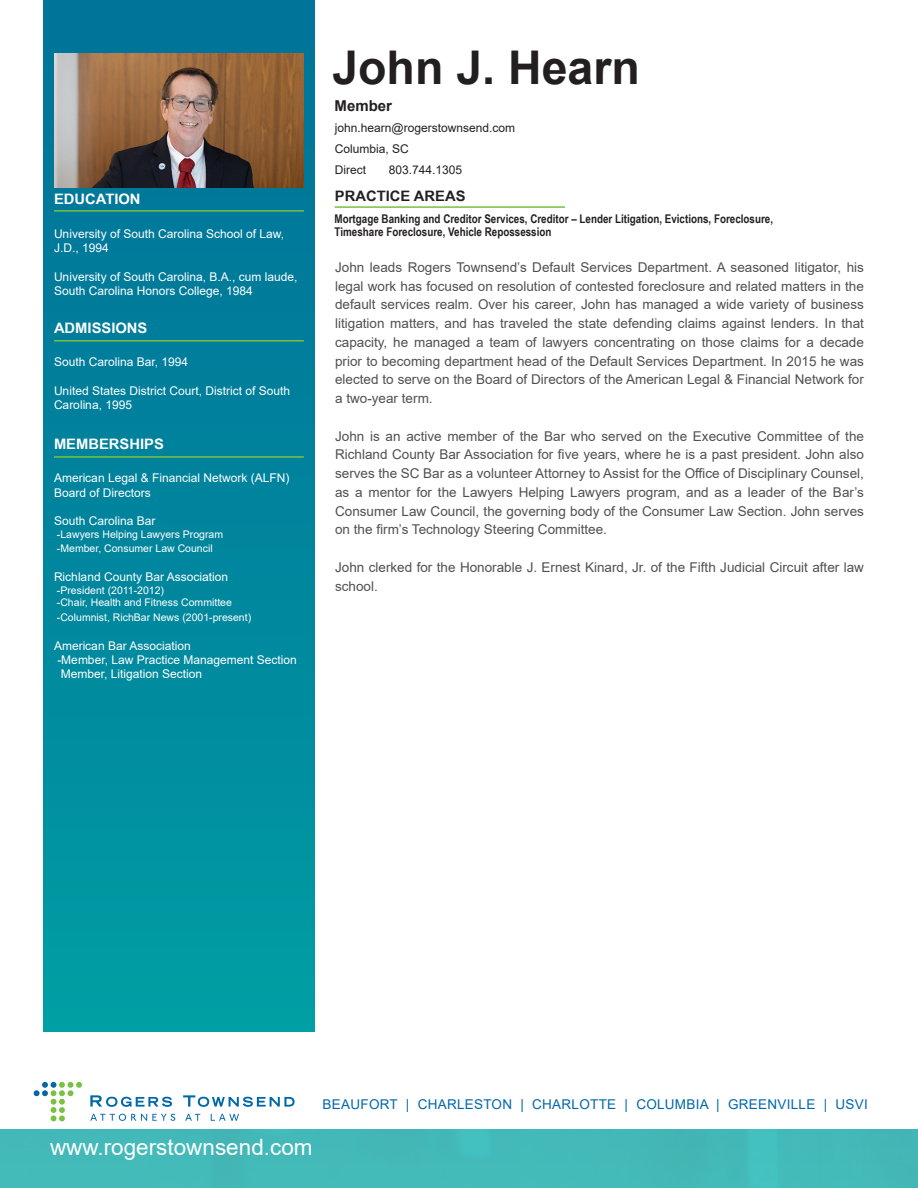
<style>
.page{position:relative;width:918px;height:1188px;background:#fff}
.page>*{position:absolute;margin:0;border:0;box-sizing:border-box;transform-origin:0 0}
.t1{font:700 46.5px "Arial";color:#231f20}
.t2{font:22.5px "Arial";color:#fff}
.t3{font:700 15px "Arial";color:#231f20}
.t4{font:700 14.4px "Arial Narrow";color:#fff;scale:1.25 1}
.t5{font:700 14.4px "Arial Narrow";color:#231f20;scale:1.25 1}
.t6{font:13.5px/18.8px "Arial";color:#505052;text-align:justify}
.t7{font:13.5px "Arial";letter-spacing:.02em;color:#0068a9}
.t8{font:12px/14.4px "Arial";color:#fff}
.t9{font:700 12px "Arial Narrow";color:#231f20}
.t10{font:12px "Arial";color:#231f20}
.t11{font:10.5px "Arial";color:#fff}
</style>
<div class="page">
<img style="left:43px;top:0;width:271px;height:1032px">
<img style="left:54px;top:53px;width:249px;height:134px">
<hr style="left:54px;top:210px;width:250px;height:2px;background:#79c142">
<hr style="left:335px;top:206px;width:230px;height:2px;background:#79c142">
<hr style="left:54px;top:340px;width:250px;height:2px;background:#79c142">
<hr style="left:54px;top:456px;width:250px;height:2px;background:#79c142">
<div style="left:0;top:1129px;width:918px;height:59px;background:#43bab9"></div>
<svg style="left:34px;top:1082px;width:48px;height:39px"></svg>
<svg style="left:90px;top:1095px;width:82px;height:12px"></svg>
<svg style="left:183px;top:1095px;width:112px;height:12px"></svg>
<svg style="left:90px;top:1114px;width:85px;height:7px"></svg>
<svg style="left:185px;top:1114px;width:15px;height:7px"></svg>
<svg style="left:211px;top:1114px;width:28px;height:7px"></svg>
<p class="t1" style="left:332px;top:35px;width:309px">John J. Hearn</p>
<p class="t3" style="left:335px;top:96px;width:59px">Member</p>
<p class="t10" style="left:335px;top:140px;width:76px">Columbia, SC</p>
<p class="t10" style="left:335px;top:120px;width:182px">john.hearn@rogerstownsend.com</p>
<p class="t10" style="left:335px;top:161px;width:33px">Direct</p>
<p class="t10" style="left:389px;top:161px;width:75px">803.744.1305</p>
<p class="t4" style="left:54px;top:188px;width:71px">EDUCATION</p>
<p class="t5" style="left:335px;top:185px;width:106px">PRACTICE AREAS</p>
<p class="t8" style="left:54px;top:226px;width:232px">University of South Carolina School of Law,<br>J.D., 1994</p>
<p class="t8" style="left:54px;top:269px;width:245px">University of South Carolina, B.A., cum laude,<br>South Carolina Honors College, 1984</p>
<p class="t9" style="left:335px;top:210px;width:440px">Mortgage Banking and Creditor Services, Creditor – Lender Litigation, Evictions, Foreclosure,</p>
<p class="t9" style="left:335px;top:223px;width:218px">Timeshare Foreclosure, Vehicle Repossession</p>
<p class="t6" style="left:335px;top:258px;width:530px">John leads Rogers Townsend’s Default Services Department. A seasoned litigator, his legal work has focused on resolution of contested foreclosure and related matters in the default services realm. Over his career, John has managed a wide variety of business litigation matters, and has traveled the state defending claims against lenders. In that capacity, he managed a team of lawyers concentrating on those claims for a decade prior to becoming department head of the Default Services Department. In 2015 he was elected to serve on the Board of Directors of the American Legal &amp; Financial Network for a two-year term.</p>
<p class="t6" style="left:335px;top:427px;width:530px">John is an active member of the Bar who served on the Executive Committee of the Richland County Bar Association for five years, where he is a past president. John also serves the SC Bar as a volunteer Attorney to Assist for the Office of Disciplinary Counsel, as a mentor for the Lawyers Helping Lawyers program, and as a leader of the Bar’s Consumer Law Council, the governing body of the Consumer Law Section. John serves on the firm’s Technology Steering Committee.</p>
<p class="t6" style="left:335px;top:558px;width:530px">John clerked for the Honorable J. Ernest Kinard, Jr. of the Fifth Judicial Circuit after law school.</p>
<p class="t4" style="left:54px;top:317px;width:76px">ADMISSIONS</p>
<p class="t8" style="left:54px;top:354px;width:136px">South Carolina Bar, 1994</p>
<p class="t8" style="left:54px;top:383px;width:238px">United States District Court, District of South<br>Carolina, 1995</p>
<p class="t4" style="left:54px;top:433px;width:89px">MEMBERSHIPS</p>
<p class="t8" style="left:54px;top:471px;width:237px">American Legal &amp; Financial Network (ALFN)</p>
<p class="t8" style="left:54px;top:485px;width:98px">Board of Directors</p>
<p class="t8" style="left:54px;top:514px;width:103px">South Carolina Bar</p>
<p class="t11" style="left:57px;top:527px;width:168px">-Lawyers Helping Lawyers Program</p>
<p class="t11" style="left:57px;top:542px;width:157px">-Member, Consumer Law Council</p>
<p class="t8" style="left:54px;top:570px;width:176px">Richland County Bar Association</p>
<p class="t11" style="left:57px;top:583px;width:109px">-President (2011-2012)</p>
<p class="t11" style="left:57px;top:596px;width:177px">-Chair, Health and Fitness Committee</p>
<p class="t11" style="left:57px;top:610px;width:196px">-Columnist, RichBar News (2001-present)</p>
<p class="t8" style="left:54px;top:638px;width:138px">American Bar Association</p>
<p class="t8" style="left:57px;top:653px;width:241px">-Member, Law Practice Management Section</p>
<p class="t8" style="left:61px;top:667px;width:143px">Member, Litigation Section</p>
<p class="t2" style="left:50px;top:1131px;width:264px">www.rogerstownsend.com</p>
<p class="t7" style="left:323px;top:1095px;width:547px">BEAUFORT | CHARLESTON | CHARLOTTE | COLUMBIA | GREENVILLE | USVI</p>
</div>
